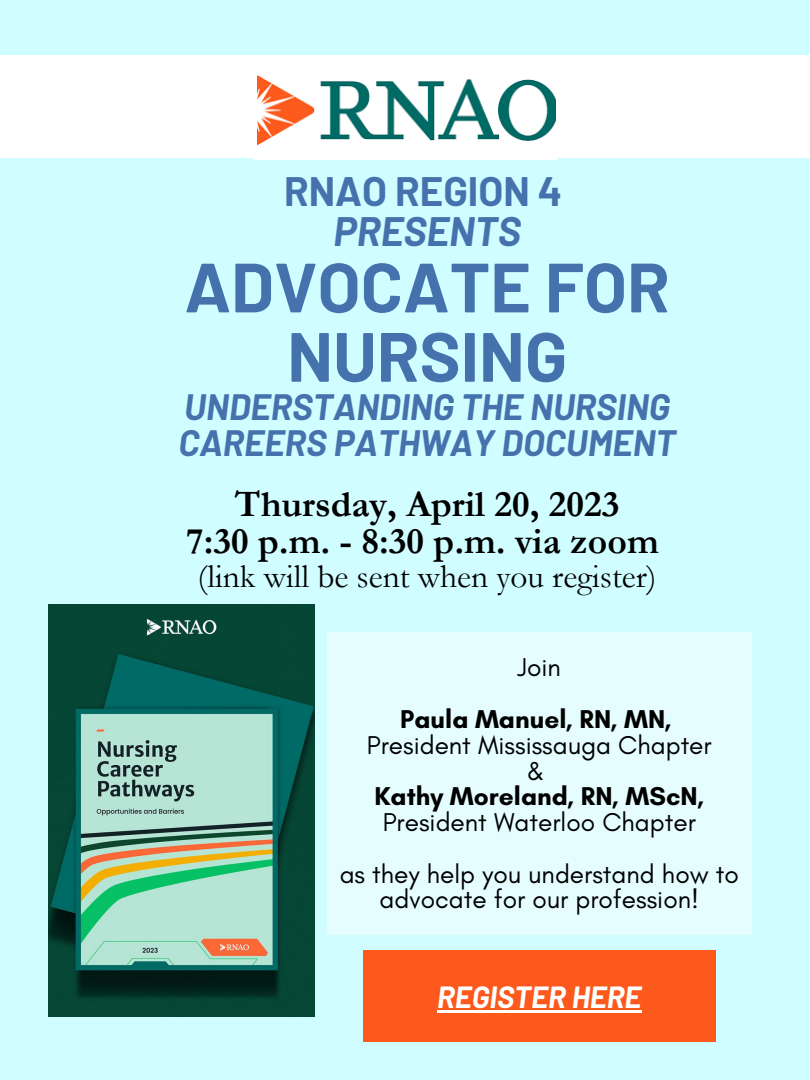
<style>
.page{position:relative;width:810px;height:1080px;background:#d0fdff}
.page>*{position:absolute;margin:0;border:0;box-sizing:border-box;transform-origin:0 0}
.t1{font:700 69.56px/69.4px "Barlow";color:#4572ad;text-align:center}
.t2{font:700 40.25px "Barlow";color:#4572ad}
.t3{font:italic 700 40.25px "Barlow";color:#4572ad}
.t4{font:700 37.56px/37.5px "Garamond";color:#000;text-align:center}
.t5{font:italic 700 35.88px/35.6px "Barlow";color:#4572ad}
.t6{font:33.44px "Garamond";color:#000}
.t7{font:italic 700 29.94px "Barlow";color:#fff}
.t8{font:26.25px/25.8px "Glacial Indifference";color:#000;text-align:center}
.t9{font:700 26.25px "Glacial Indifference";color:#000}
</style>
<div class="page">
<img style="left:254px;top:56px;width:302px;height:104px">
<img style="left:49px;top:604px;width:266px;height:412px">
<div style="left:0;top:56px;width:257px;height:102px;background:#fff"></div>
<div style="left:556px;top:56px;width:254px;height:102px;background:#fff"></div>
<div style="left:363px;top:951px;width:352px;height:91px;background:#fd591c"></div>
<div style="left:327px;top:632px;width:424px;height:303px;background:#e5fdff"></div>
<hr style="left:437px;top:1010px;width:205px;height:3px;background:#fff">
<h2 class="t2" style="left:284px;top:166px;width:280px">RNAO REGION 4</h2>
<h2 class="t3" style="left:333px;top:206px;width:189px">PRESENTS</h2>
<h1 class="t1" style="left:184px;top:250px;width:487px">ADVOCATE FOR<br>NURSING</h1>
<h3 class="t5" style="left:178px;top:388px;width:499px">UNDERSTANDING THE NURSING<br>CAREERS PATHWAY DOCUMENT</h3>
<h3 class="t4" style="left:186px;top:486px;width:474px">Thursday, April 20, 2023<br>7:30 p.m. - 8:30 p.m. via zoom</h3>
<p class="t6" style="left:198px;top:559px;width:460px">(link will be sent when you register)</p>
<p class="t8" style="left:518px;top:654px;width:45px">Join</p>
<p class="t9" style="left:400px;top:703px;width:273px">Paula Manuel, RN, MN,</p>
<p class="t8" style="left:367px;top:732px;width:346px">President Mississauga Chapter &amp;</p>
<p class="t9" style="left:374px;top:780px;width:331px">Kathy Moreland, RN, MScN,</p>
<p class="t8" style="left:340px;top:796px;width:401px;line-height:51.6px">President Waterloo Chapter<br>as they help you understand how to</p>
<p class="t8" style="left:380px;top:886px;width:321px">advocate for our profession!</p>
<p class="t7" style="left:437px;top:978px;width:206px">REGISTER HERE</p>
</div>
